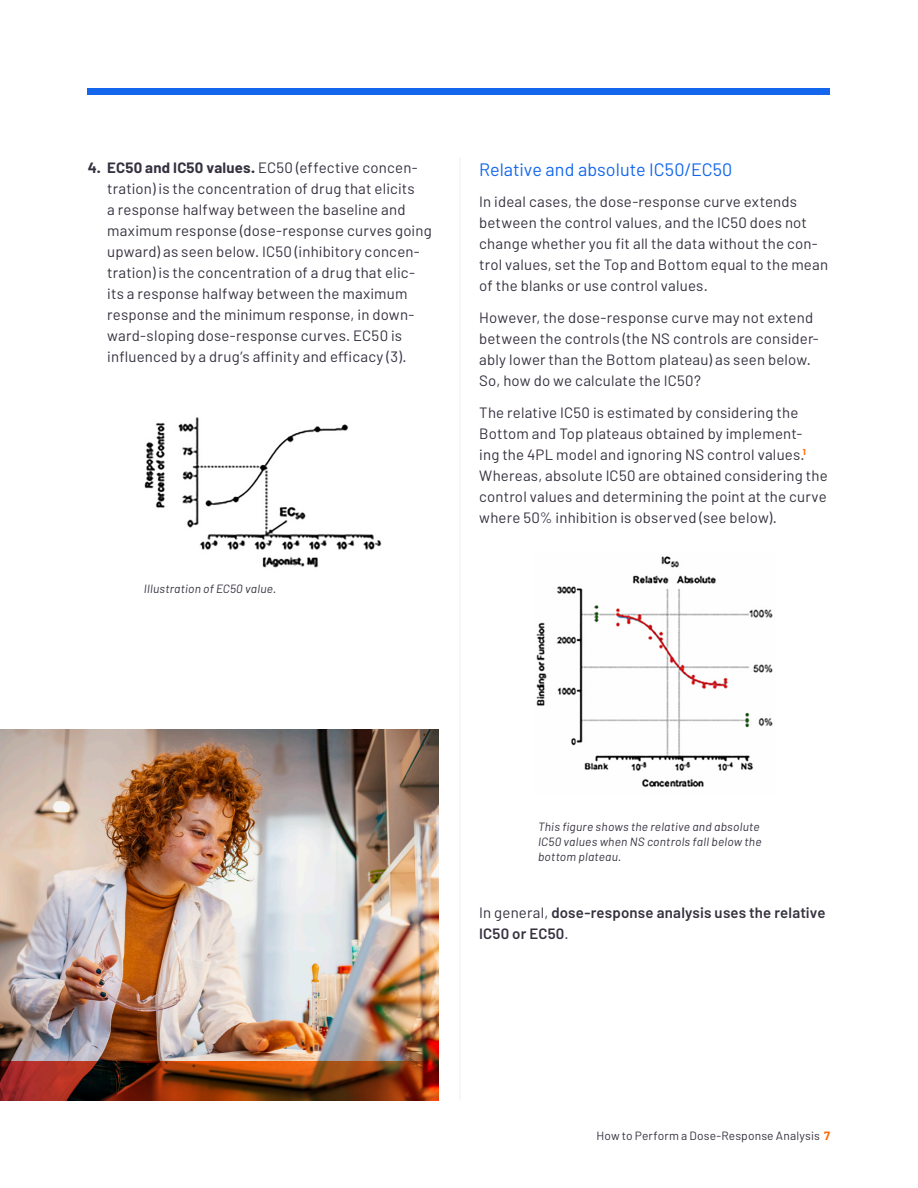
<style>
.page{position:relative;width:918px;height:1188px;background:#fff}
.page>*{position:absolute;margin:0;border:0;box-sizing:border-box;transform-origin:0 0}
.t1{font:18px "Barlow";letter-spacing:.005em;color:#1467ed}
.t2{font:15px/21px "Barlow";letter-spacing:.01em;color:#36313f}
.t3{font:600 15px/21px "Barlow";letter-spacing:.01em;color:#36313f}
.t4{font:italic 12px/15px "Barlow";letter-spacing:.02em;color:#36313f}
.t5{font:12px "Barlow";letter-spacing:.01em;color:#36313f}
.s1{font-weight:700}
.s2{font-weight:400}
.s3{font-weight:700;color:#ff6700}
</style>
<div class="page">
<img style="left:144px;top:417px;width:238px;height:151px">
<img style="left:536px;top:556px;width:237px;height:232px">
<hr style="left:459px;top:158px;width:1px;height:942px;background:#f5f5f5">
<img style="left:0;top:729px;width:439px;height:332px">
<div style="left:88px;top:88px;width:742px;height:6px;background:#1467ed"></div>
<svg style="left:0;top:1061px;width:439px;height:39px;background:#7a2c0d"></svg>
<p class="t2" style="left:107px;top:156px;width:326px;text-indent:-19px"><span class="s1">4. EC50 and IC50 values.</span> EC50 (effective concen&shy;tration) is the concentration of drug that elicits<br>a response halfway between the baseline and maximum response (dose-response curves going upward) as seen below. IC50 (inhibitory concen&shy;tration) is the concentration of a drug that elic&shy;its a response halfway between the maximum response and the minimum response, in down&shy;ward-sloping dose-response curves. EC50 is influenced by a drug’s affinity and efficacy (3).</p>
<p class="t4" style="left:144px;top:580px;width:134px">Illustration of EC50 value.</p>
<p class="t1" style="left:479px;top:158px;width:255px">Relative and absolute IC50/EC50</p>
<p class="t2" style="left:479px;top:191px;width:350px">In ideal cases, the dose-response curve extends between the control values, and the IC50 does not change whether you fit all the data without the con&shy;trol values, set the Top and Bottom equal to the mean of the blanks or use control values.</p>
<p class="t2" style="left:479px;top:307px;width:341px">However, the dose-response curve may not extend between the controls (the NS controls are consider&shy;ably lower than the Bottom plateau) as seen below.<br>So, how do we calculate the IC50?</p>
<p class="t2" style="left:479px;top:402px;width:350px">The relative IC50 is estimated by considering the Bottom and Top plateaus obtained by implement-<br>ing the 4PL model and ignoring NS control values.<sup>1<br></sup>Whereas, absolute IC50 are obtained considering the control values and determining the point at the curve where 50% inhibition is observed (see below).</p>
<p class="t4" style="left:538px;top:819px;width:225px">This figure shows the relative and absolute<br>IC50 values when NS controls fall below the bottom plateau.</p>
<p class="t3" style="left:479px;top:902px;width:348px"><span class="s2">In general,</span> dose-response analysis uses the relative<br>IC50 or EC50<span class="s2">.</span></p>
<p class="t5" style="left:596px;top:1128px;width:235px">How to Perform a Dose-Response Analysis <span class="s3">7</span></p>
</div>
